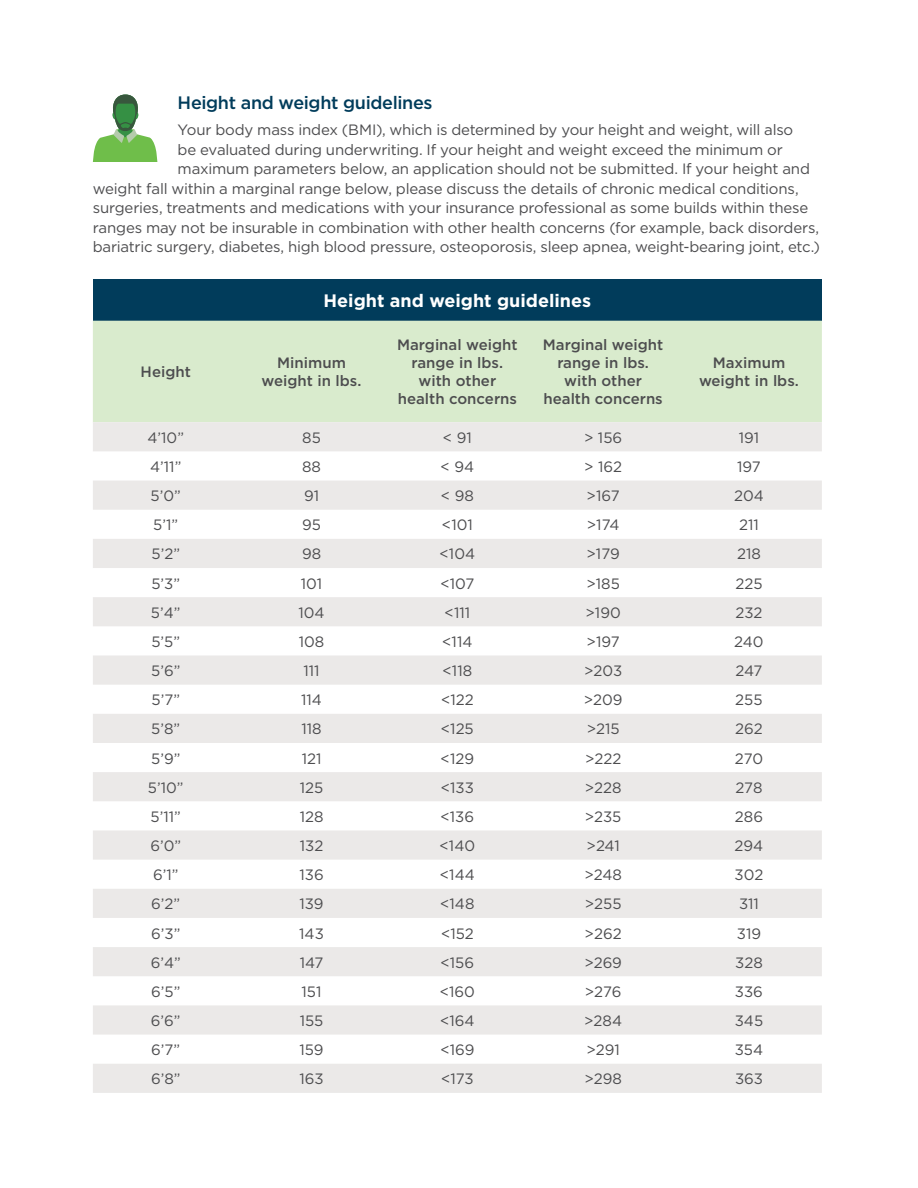
<style>
.page{position:relative;width:918px;height:1188px;background:#fff}
.page>*{position:absolute;margin:0;border:0;box-sizing:border-box;transform-origin:0 0}
.subheads{font:500 18px "Gotham";letter-spacing:-.02em;color:#013c5b}
.height_head{font:700 18px "Gotham";color:#fff}
.body{font:15px "Gotham";letter-spacing:-.015em;color:#4d4d4f}
.height_copy{font:15px "Gotham";color:#4d4d4f}
.height_sub_head{font:500 15px/18px "Gotham";color:#4d4d4f;text-align:center}
</style>
<div class="page">
<svg style="left:93px;top:94px;width:64px;height:68px"></svg>
<div style="left:93px;top:279px;width:729px;height:42px;background:#013c5b"></div>
<div style="left:93px;top:321px;width:729px;height:101px;background:#d9ebcd"></div>
<svg style="left:93px;top:422px;width:729px;height:671px;fill:#ebe9e8"></svg>
<p class="subheads" style="left:178px;top:91px;width:256px">Height and weight guidelines</p>
<p class="body" style="left:178px;top:120px;width:617px">Your body mass index (BMI), which is determined by your height and weight, will also</p>
<p class="body" style="left:178px;top:140px;width:607px">be evaluated during underwriting. If your height and weight exceed the minimum or</p>
<p class="body" style="left:178px;top:159px;width:634px">maximum parameters below, an application should not be submitted. If your height and</p>
<p class="body" style="left:93px;top:179px;width:707px">weight fall within a marginal range below, please discuss the details of chronic medical conditions,</p>
<p class="body" style="left:93px;top:198px;width:717px">surgeries, treatments and medications with your insurance professional as some builds within these</p>
<p class="body" style="left:93px;top:218px;width:728px">ranges may not be insurable in combination with other health concerns (for example, back disorders,</p>
<p class="body" style="left:93px;top:237px;width:729px">bariatric surgery, diabetes, high blood pressure, osteoporosis, sleep apnea, weight-bearing joint, etc.)</p>
<p class="height_head" style="left:324px;top:289px;width:269px">Height and weight guidelines</p>
<p class="height_sub_head" style="left:141px;top:363px;width:52px">Height</p>
<p class="height_sub_head" style="left:262px;top:354px;width:101px">Minimum weight in lbs.</p>
<p class="height_sub_head" style="left:397px;top:336px;width:122px">Marginal weight range in lbs. with other health concerns</p>
<p class="height_sub_head" style="left:543px;top:336px;width:122px">Marginal weight range in lbs. with other health concerns</p>
<p class="height_sub_head" style="left:699px;top:354px;width:101px">Maximum weight in lbs.</p>
<p class="height_copy" style="left:148px;top:428px;width:38px">4’10”</p>
<p class="height_copy" style="left:302px;top:428px;width:20px">85</p>
<p class="height_copy" style="left:443px;top:428px;width:30px">&lt; 91</p>
<p class="height_copy" style="left:584px;top:428px;width:40px">&gt; 156</p>
<p class="height_copy" style="left:739px;top:428px;width:22px">191</p>
<p class="height_copy" style="left:150px;top:457px;width:33px">4’11”</p>
<p class="height_copy" style="left:302px;top:457px;width:20px">88</p>
<p class="height_copy" style="left:441px;top:457px;width:35px">&lt; 94</p>
<p class="height_copy" style="left:584px;top:457px;width:39px">&gt; 162</p>
<p class="height_copy" style="left:737px;top:457px;width:25px">197</p>
<p class="height_copy" style="left:151px;top:486px;width:32px">5’0”</p>
<p class="height_copy" style="left:304px;top:486px;width:17px">91</p>
<p class="height_copy" style="left:441px;top:486px;width:35px">&lt; 98</p>
<p class="height_copy" style="left:587px;top:486px;width:35px">&gt;167</p>
<p class="height_copy" style="left:734px;top:486px;width:31px">204</p>
<p class="height_copy" style="left:153px;top:515px;width:26px">5’1”</p>
<p class="height_copy" style="left:302px;top:515px;width:20px">95</p>
<p class="height_copy" style="left:442px;top:515px;width:32px">&lt;101</p>
<p class="height_copy" style="left:587px;top:515px;width:34px">&gt;174</p>
<p class="height_copy" style="left:739px;top:515px;width:21px">211</p>
<p class="height_copy" style="left:152px;top:545px;width:30px">5’2”</p>
<p class="height_copy" style="left:302px;top:545px;width:21px">98</p>
<p class="height_copy" style="left:440px;top:545px;width:37px">&lt;104</p>
<p class="height_copy" style="left:587px;top:545px;width:35px">&gt;179</p>
<p class="height_copy" style="left:737px;top:545px;width:25px">218</p>
<p class="height_copy" style="left:151px;top:574px;width:30px">5’3”</p>
<p class="height_copy" style="left:301px;top:574px;width:23px">101</p>
<p class="height_copy" style="left:440px;top:574px;width:35px">&lt;107</p>
<p class="height_copy" style="left:586px;top:574px;width:35px">&gt;185</p>
<p class="height_copy" style="left:735px;top:574px;width:29px">225</p>
<p class="height_copy" style="left:151px;top:603px;width:31px">5’4”</p>
<p class="height_copy" style="left:299px;top:603px;width:28px">104</p>
<p class="height_copy" style="left:445px;top:603px;width:27px">&lt;111</p>
<p class="height_copy" style="left:586px;top:603px;width:37px">&gt;190</p>
<p class="height_copy" style="left:735px;top:603px;width:29px">232</p>
<p class="height_copy" style="left:151px;top:632px;width:30px">5’5”</p>
<p class="height_copy" style="left:299px;top:632px;width:27px">108</p>
<p class="height_copy" style="left:442px;top:632px;width:32px">&lt;114</p>
<p class="height_copy" style="left:587px;top:632px;width:35px">&gt;197</p>
<p class="height_copy" style="left:734px;top:632px;width:31px">240</p>
<p class="height_copy" style="left:151px;top:661px;width:31px">5’6”</p>
<p class="height_copy" style="left:304px;top:661px;width:18px">111</p>
<p class="height_copy" style="left:443px;top:661px;width:31px">&lt;118</p>
<p class="height_copy" style="left:584px;top:661px;width:40px">&gt;203</p>
<p class="height_copy" style="left:735px;top:661px;width:29px">247</p>
<p class="height_copy" style="left:152px;top:690px;width:30px">5’7”</p>
<p class="height_copy" style="left:301px;top:690px;width:22px">114</p>
<p class="height_copy" style="left:441px;top:690px;width:34px">&lt;122</p>
<p class="height_copy" style="left:584px;top:690px;width:40px">&gt;209</p>
<p class="height_copy" style="left:735px;top:690px;width:29px">255</p>
<p class="height_copy" style="left:151px;top:719px;width:30px">5’8”</p>
<p class="height_copy" style="left:301px;top:719px;width:22px">118</p>
<p class="height_copy" style="left:441px;top:719px;width:34px">&lt;125</p>
<p class="height_copy" style="left:587px;top:719px;width:34px">&gt;215</p>
<p class="height_copy" style="left:735px;top:719px;width:29px">262</p>
<p class="height_copy" style="left:151px;top:749px;width:31px">5’9”</p>
<p class="height_copy" style="left:302px;top:749px;width:21px">121</p>
<p class="height_copy" style="left:441px;top:749px;width:35px">&lt;129</p>
<p class="height_copy" style="left:585px;top:749px;width:38px">&gt;222</p>
<p class="height_copy" style="left:735px;top:749px;width:30px">270</p>
<p class="height_copy" style="left:148px;top:778px;width:37px">5’10”</p>
<p class="height_copy" style="left:300px;top:778px;width:25px">125</p>
<p class="height_copy" style="left:441px;top:778px;width:35px">&lt;133</p>
<p class="height_copy" style="left:585px;top:778px;width:38px">&gt;228</p>
<p class="height_copy" style="left:735px;top:778px;width:29px">278</p>
<p class="height_copy" style="left:151px;top:807px;width:32px">5’11”</p>
<p class="height_copy" style="left:300px;top:807px;width:25px">128</p>
<p class="height_copy" style="left:441px;top:807px;width:35px">&lt;136</p>
<p class="height_copy" style="left:585px;top:807px;width:38px">&gt;235</p>
<p class="height_copy" style="left:735px;top:807px;width:30px">286</p>
<p class="height_copy" style="left:150px;top:836px;width:32px">6’0”</p>
<p class="height_copy" style="left:300px;top:836px;width:25px">132</p>
<p class="height_copy" style="left:440px;top:836px;width:37px">&lt;140</p>
<p class="height_copy" style="left:587px;top:836px;width:35px">&gt;241</p>
<p class="height_copy" style="left:735px;top:836px;width:30px">294</p>
<p class="height_copy" style="left:153px;top:865px;width:27px">6’1”</p>
<p class="height_copy" style="left:299px;top:865px;width:26px">136</p>
<p class="height_copy" style="left:440px;top:865px;width:36px">&lt;144</p>
<p class="height_copy" style="left:584px;top:865px;width:39px">&gt;248</p>
<p class="height_copy" style="left:735px;top:865px;width:30px">302</p>
<p class="height_copy" style="left:151px;top:894px;width:31px">6’2”</p>
<p class="height_copy" style="left:299px;top:894px;width:26px">139</p>
<p class="height_copy" style="left:440px;top:894px;width:36px">&lt;148</p>
<p class="height_copy" style="left:585px;top:894px;width:38px">&gt;255</p>
<p class="height_copy" style="left:739px;top:894px;width:21px">311</p>
<p class="height_copy" style="left:151px;top:924px;width:31px">6’3”</p>
<p class="height_copy" style="left:299px;top:924px;width:26px">143</p>
<p class="height_copy" style="left:441px;top:924px;width:34px">&lt;152</p>
<p class="height_copy" style="left:585px;top:924px;width:39px">&gt;262</p>
<p class="height_copy" style="left:737px;top:924px;width:26px">319</p>
<p class="height_copy" style="left:151px;top:953px;width:32px">6’4”</p>
<p class="height_copy" style="left:300px;top:953px;width:25px">147</p>
<p class="height_copy" style="left:441px;top:953px;width:35px">&lt;156</p>
<p class="height_copy" style="left:584px;top:953px;width:39px">&gt;269</p>
<p class="height_copy" style="left:735px;top:953px;width:29px">328</p>
<p class="height_copy" style="left:151px;top:982px;width:31px">6’5”</p>
<p class="height_copy" style="left:302px;top:982px;width:21px">151</p>
<p class="height_copy" style="left:440px;top:982px;width:37px">&lt;160</p>
<p class="height_copy" style="left:585px;top:982px;width:38px">&gt;276</p>
<p class="height_copy" style="left:735px;top:982px;width:30px">336</p>
<p class="height_copy" style="left:151px;top:1011px;width:31px">6’6”</p>
<p class="height_copy" style="left:300px;top:1011px;width:25px">155</p>
<p class="height_copy" style="left:440px;top:1011px;width:36px">&lt;164</p>
<p class="height_copy" style="left:584px;top:1011px;width:39px">&gt;284</p>
<p class="height_copy" style="left:735px;top:1011px;width:30px">345</p>
<p class="height_copy" style="left:151px;top:1040px;width:30px">6’7”</p>
<p class="height_copy" style="left:299px;top:1040px;width:26px">159</p>
<p class="height_copy" style="left:440px;top:1040px;width:36px">&lt;169</p>
<p class="height_copy" style="left:586px;top:1040px;width:35px">&gt;291</p>
<p class="height_copy" style="left:735px;top:1040px;width:30px">354</p>
<p class="height_copy" style="left:151px;top:1069px;width:31px">6’8”</p>
<p class="height_copy" style="left:300px;top:1069px;width:26px">163</p>
<p class="height_copy" style="left:441px;top:1069px;width:34px">&lt;173</p>
<p class="height_copy" style="left:584px;top:1069px;width:39px">&gt;298</p>
<p class="height_copy" style="left:735px;top:1069px;width:29px">363</p>
</div>
